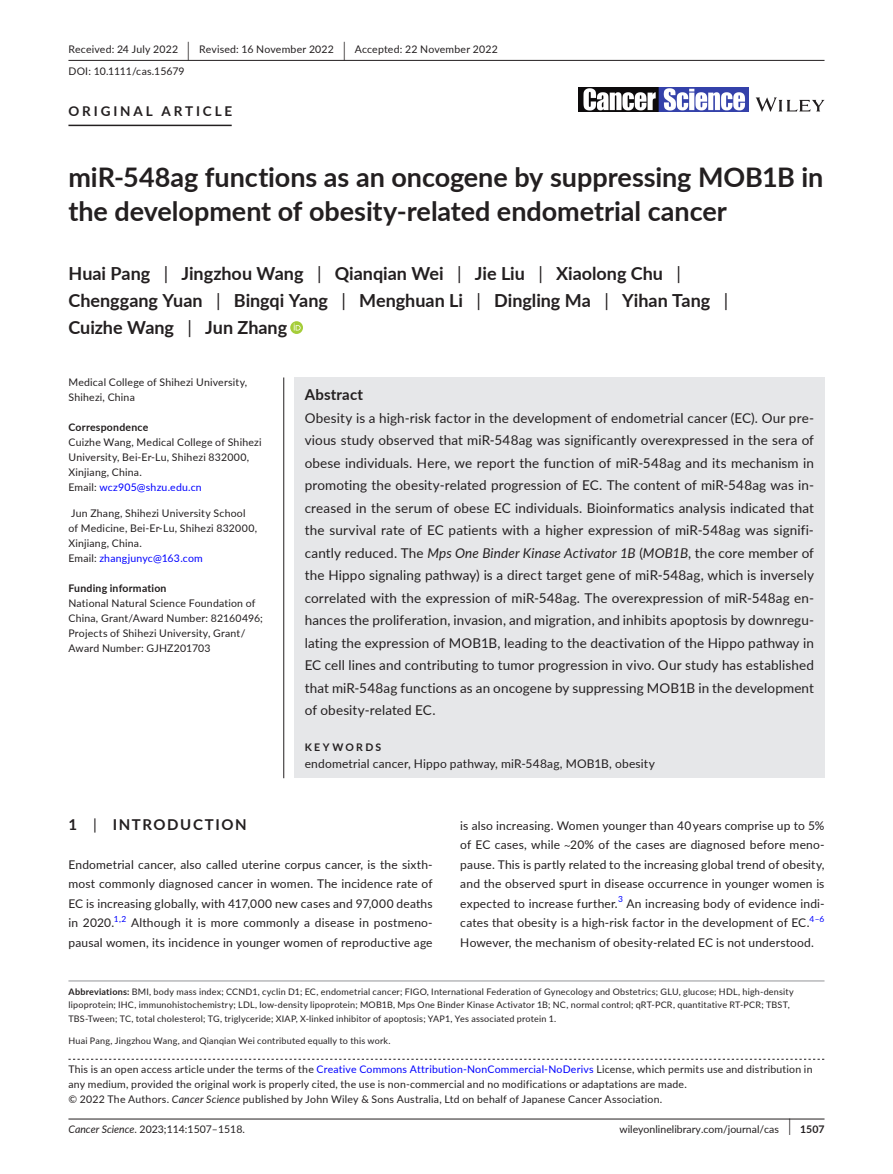
<style>
.page{position:relative;width:893px;height:1174px;background:#fff}
.page>*{position:absolute;margin:0;border:0;box-sizing:border-box;transform-origin:0 0}
.t1{font:700 27px/34.5px "Lato";color:#231f20}
.t2{font:700 18px/27px "Lato";color:#231f20}
.t3{font:700 15px "Lato";letter-spacing:.1em;color:#231f20}
.t4{font:700 15px "Lato";letter-spacing:.015em;color:#231f20}
.t5{font:13.5px/22.5px "Lato";letter-spacing:.01em;color:#231f20;text-align:justify}
.t6{font:700 13.5px "Lato";letter-spacing:.215em;color:#231f20}
.t7{font:12px/19.5px "Lato";letter-spacing:.015em;color:#231f20;text-align:justify}
.t8{font:10.5px/15px "Lato";letter-spacing:.02em;color:#231f20}
.t9{font:10.5px "Lato";color:#231f20}
.t10{font:700 10.5px "Lato";letter-spacing:.02em;color:#231f20}
.t11{font:700 10.5px "Lato";letter-spacing:.22em;color:#231f20}
.t12{font:9px/13.5px "Lato";letter-spacing:.025em;color:#231f20}
.t13{font:8.4px "Lato";color:#00f}
.s1{font-size:19.65px}
.s2{font-weight:400}
.s3{color:#00f}
.s4{font-style:italic}
.s5{font-family:"STIX"}
.s6{font-weight:700}
.s7{font-size:17.4px}
</style>
<div class="page">
<hr style="left:68px;top:1118px;width:756px;height:1px;background:#231f20">
<svg style="left:756px;top:97px;width:68px;height:15px"></svg>
<img style="left:578px;top:88px;width:170px;height:24px">
<hr style="left:68px;top:60px;width:756px;height:1px;background:#231f20">
<hr style="left:68px;top:125px;width:164px;height:1px;background:#231f20">
<svg style="left:290px;top:321px;width:13px;height:13px"></svg>
<svg style="left:294px;top:323px;width:7px;height:7px"></svg>
<svg style="left:68px;top:1058px;width:756px;height:1px"></svg>
<hr style="left:68px;top:980px;width:756px;height:1px;background:#939598">
<div style="left:294px;top:377px;width:530px;height:401px;background:#e6e7e9"></div>
<hr style="left:283px;top:377px;width:1px;height:401px;background:#231f20">
<p class="t8" style="left:68px;top:38px;width:431px;line-height:21.8px">Received: 24 July 2022 <span class="s1">|</span> Revised: 16 November 2022 <span class="s1">|</span> Accepted: 22 November 2022<br>DOI: 10.1111/cas.15679</p>
<p class="t6" style="left:68px;top:101px;width:165px">ORIGINAL ARTICLE</p>
<h1 class="t1" style="left:68px;top:159px;width:756px">miR-548ag functions as an oncogene by suppressing MOB1B in the development of obesity-related endometrial cancer</h1>
<h2 class="t2" style="left:68px;top:259px;width:661px">Huai Pang <span class="s2">|</span> Jingzhou Wang <span class="s2">|</span> Qianqian Wei <span class="s2">|</span> Jie Liu <span class="s2">|</span> Xiaolong Chu <span class="s2">|<br></span>Chenggang Yuan <span class="s2">|</span> Bingqi Yang <span class="s2">|</span> Menghuan Li <span class="s2">|</span> Dingling Ma <span class="s2">|</span> Yihan Tang <span class="s2">|<br></span>Cuizhe Wang <span class="s2">|</span> Jun Zhang</h2>
<p class="t8" style="left:68px;top:374px;width:180px">Medical College of Shihezi University,<br>Shihezi, China</p>
<p class="t10" style="left:68px;top:419px;width:81px">Correspondence</p>
<p class="t8" style="left:68px;top:434px;width:195px">Cuizhe Wang, Medical College of Shihezi<br>University, Bei-Er-Lu, Shihezi 832000,<br>Xinjiang, China.<br>Email: <span class="s3">wcz905@shzu.edu.cn</span></p>
<p class="t8" style="left:68px;top:505px;width:190px">Jun Zhang, Shihezi University School<br>of Medicine, Bei-Er-Lu, Shihezi 832000,<br>Xinjiang, China.<br>Email: <span class="s3">zhangjunyc@163.com</span></p>
<p class="t10" style="left:68px;top:580px;width:100px">Funding information</p>
<p class="t8" style="left:68px;top:595px;width:196px">National Natural Science Foundation of China, Grant/Award Number: 82160496; Projects of Shihezi University, Grant/ Award Number: GJHZ201703</p>
<p class="t4" style="left:305px;top:383px;width:60px">Abstract</p>
<p class="t5" style="left:305px;top:406px;width:511px">Obesity is a high-risk factor in the development of endometrial cancer (EC). Our pre&shy;vious study observed that miR-548ag was significantly overexpressed in the sera of obese individuals. Here, we report the function of miR-548ag and its mechanism in promoting the obesity-related progression of EC. The content of miR-548ag was in&shy;creased in the serum of obese EC individuals. Bioinformatics analysis indicated that the survival rate of EC patients with a higher expression of miR-548ag was signifi&shy;cantly reduced. The <span class="s4">Mps One Binder Kinase Activator 1B</span> (<span class="s4">MOB1B</span>, the core member of the Hippo signaling pathway) is a direct target gene of miR-548ag, which is inversely correlated with the expression of miR-548ag. The overexpression of miR-548ag en&shy;hances the proliferation, invasion, and migration, and inhibits apoptosis by downregu&shy;lating the expression of MOB1B, leading to the deactivation of the Hippo pathway in EC cell lines and contributing to tumor progression in vivo. Our study has established that miR-548ag functions as an oncogene by suppressing MOB1B in the development of obesity-related EC.</p>
<p class="t11" style="left:305px;top:739px;width:78px">KEYWORDS</p>
<p class="t7" style="left:305px;top:753px;width:352px">endometrial cancer, Hippo pathway, miR-548ag, MOB1B, obesity</p>
<p class="t3" style="left:68px;top:813px;width:180px">1 <span class="s2">|</span> INTRODUCTION</p>
<p class="t7" style="left:68px;top:854px;width:366px">Endometrial cancer, also called uterine corpus cancer, is the sixth&shy;most commonly diagnosed cancer in women. The incidence rate of EC is increasing globally, with 417,000 new cases and 97,000 deaths in 2020.</p>
<p class="t13" style="left:114px;top:913px;width:14px">1,2</p>
<p class="t7" style="left:68px;top:912px;width:366px;text-align:right">Although it is more commonly a disease in postmeno-<br>pausal women, its incidence in younger women of reproductive age</p>
<p class="t7" style="left:460px;top:815px;width:366px">is also increasing. Women younger than 40 years comprise up to 5% of EC cases, while <span class="s5">~</span>20% of the cases are diagnosed before meno&shy;pause. This is partly related to the increasing global trend of obesity, and the observed spurt in disease occurrence in younger women is expected to increase further.</p>
<p class="t13" style="left:618px;top:893px;width:6px">3</p>
<p class="t7" style="left:460px;top:893px;width:366px;text-indent:166px">An increasing body of evidence indi&shy;cates that obesity is a high-risk factor in the development of EC.</p>
<p class="t13" style="left:810px;top:913px;width:16px">4–6</p>
<p class="t7" style="left:460px;top:932px;width:355px">However, the mechanism of obesity-related EC is not understood.</p>
<p class="t12" style="left:68px;top:984px;width:727px"><span class="s6">Abbreviations:</span> BMI, body mass index; CCND1, cyclin D1; EC, endometrial cancer; FIGO, International Federation of Gynecology and Obstetrics; GLU, glucose; HDL, high-density lipoprotein; IHC, immunohistochemistry; LDL, low-density lipoprotein; MOB1B, Mps One Binder Kinase Activator 1B; NC, normal control; qRT-PCR, quantitative RT-PCR; TBST,<br>TBS-Tween; TC, total cholesterol; TG, triglyceride; XIAP, X-linked inhibitor of apoptosis; YAP1, Yes associated protein 1.</p>
<p class="t12" style="left:68px;top:1033px;width:324px">Huai Pang, Jingzhou Wang, and Qianqian Wei contributed equally to this work.</p>
<p class="t8" style="left:68px;top:1061px;width:746px">This is an open access article under the terms of the <span class="s3">Creative Commons Attribution-NonCommercial-NoDerivs</span> License, which permits use and distribution in any medium, provided the original work is properly cited, the use is non-commercial and no modifications or adaptations are made.<br>© 2022 The Authors. <span class="s4">Cancer Science</span> published by John Wiley &amp; Sons Australia, Ltd on behalf of Japanese Cancer Association.</p>
<p class="t9" style="left:68px;top:1121px;width:178px"><span class="s4">Cancer Science.</span> 2023;114:1507–1518.</p>
<p class="t9" style="left:619px;top:1121px;width:207px">wileyonlinelibrary.com/journal/cas <span class="s7">|</span> <span class="s6">1507</span></p>
</div>
